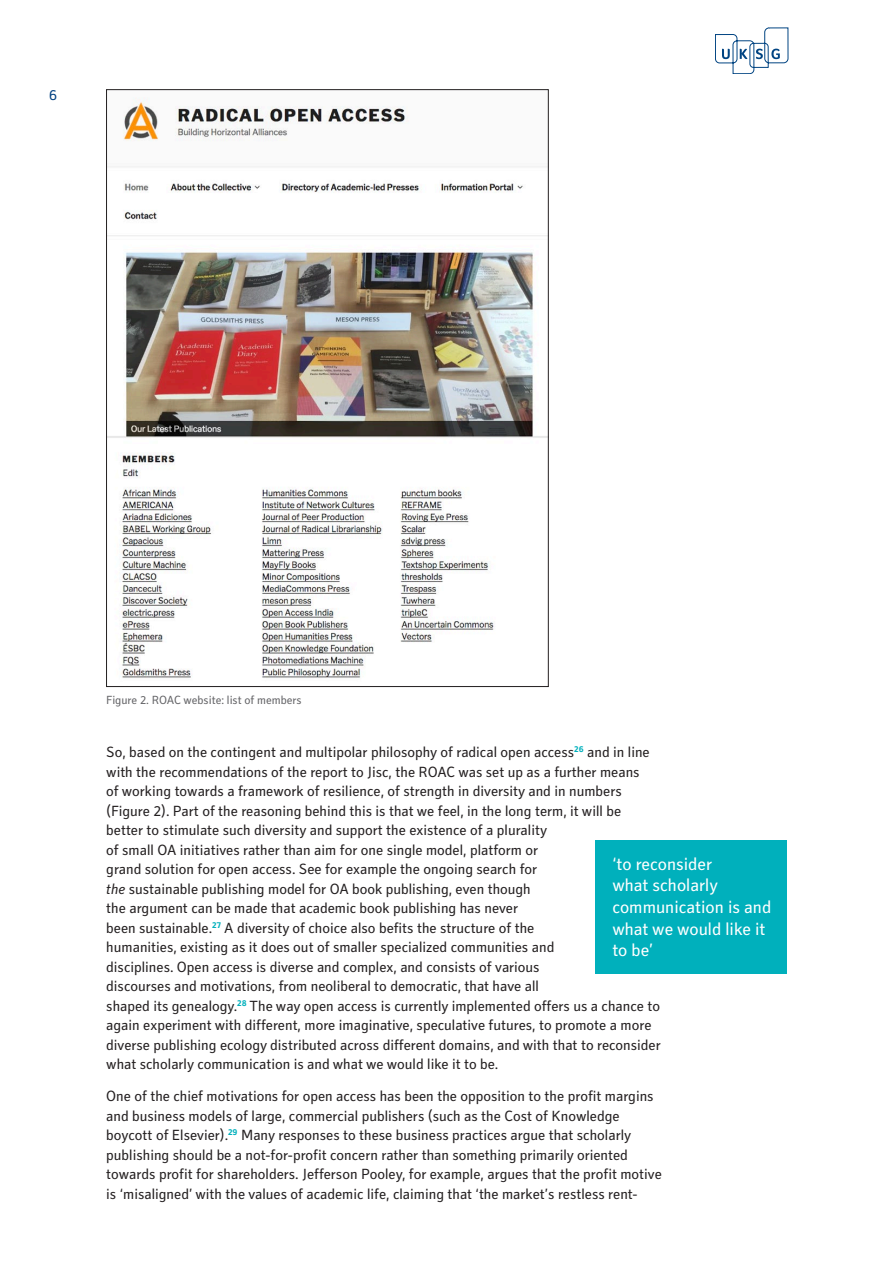
<style>
.page{position:relative;width:893px;height:1263px;background:#fff}
.page>*{position:absolute;margin:0;border:0;box-sizing:border-box;transform-origin:0 0}
.Stand_out_quote{font:18px/21.6px "Secca Std";color:#fff}
.Body{font:15px/19.5px "Secca Std";color:#231f20}
.t1{font:15px "Secca Std";color:#014081}
.t2{font:12px "Secca Std";color:#636366}
.s1{font-style:italic}
</style>
<div class="page">
<svg style="left:715px;top:28px;width:73px;height:46px"></svg>
<img style="left:108px;top:98px;width:439px;height:580px">
<div style="left:595px;top:840px;width:192px;height:133px;background:#00b0bc"></div>
<p class="t1" style="left:49px;top:87px;width:10px">6</p>
<p class="t2" style="left:106px;top:693px;width:197px">Figure 2. ROAC website: list of members</p>
<p class="Body" style="left:106px;top:743px;width:556px">So, based on the contingent and multipolar philosophy of radical open access<sup>26</sup> and in line with the recommendations of the report to Jisc, the ROAC was set up as a further means<br>of working towards a framework of resilience, of strength in diversity and in numbers (Figure 2). Part of the reasoning behind this is that we feel, in the long term, it will be better to stimulate such diversity and support the existence of a plurality<br>of small OA initiatives rather than aim for one single model, platform or<br>grand solution for open access. See for example the ongoing search for<br><span class="s1">the</span> sustainable publishing model for OA book publishing, even though<br>the argument can be made that academic book publishing has never<br>been sustainable.<sup>27</sup> A diversity of choice also befits the structure of the<br>humanities, existing as it does out of smaller specialized communities and<br>disciplines. Open access is diverse and complex, and consists of various<br>discourses and motivations, from neoliberal to democratic, that have all<br>shaped its genealogy.<sup>28</sup> The way open access is currently implemented offers us a chance to again experiment with different, more imaginative, speculative futures, to promote a more diverse publishing ecology distributed across different domains, and with that to reconsider what scholarly communication is and what we would like it to be.</p>
<p class="Body" style="left:106px;top:1087px;width:557px">One of the chief motivations for open access has been the opposition to the profit margins and business models of large, commercial publishers (such as the Cost of Knowledge boycott of Elsevier).<sup>29</sup> Many responses to these business practices argue that scholarly publishing should be a not-for-profit concern rather than something primarily oriented towards profit for shareholders. Jefferson Pooley, for example, argues that the profit motive is ‘misaligned’ with the values of academic life, claiming that ‘the market’s restless rent-</p>
<p class="Stand_out_quote" style="left:612px;top:853px;width:160px">‘to reconsider<br>what scholarly communication is and what we would like it to be’</p>
</div>
